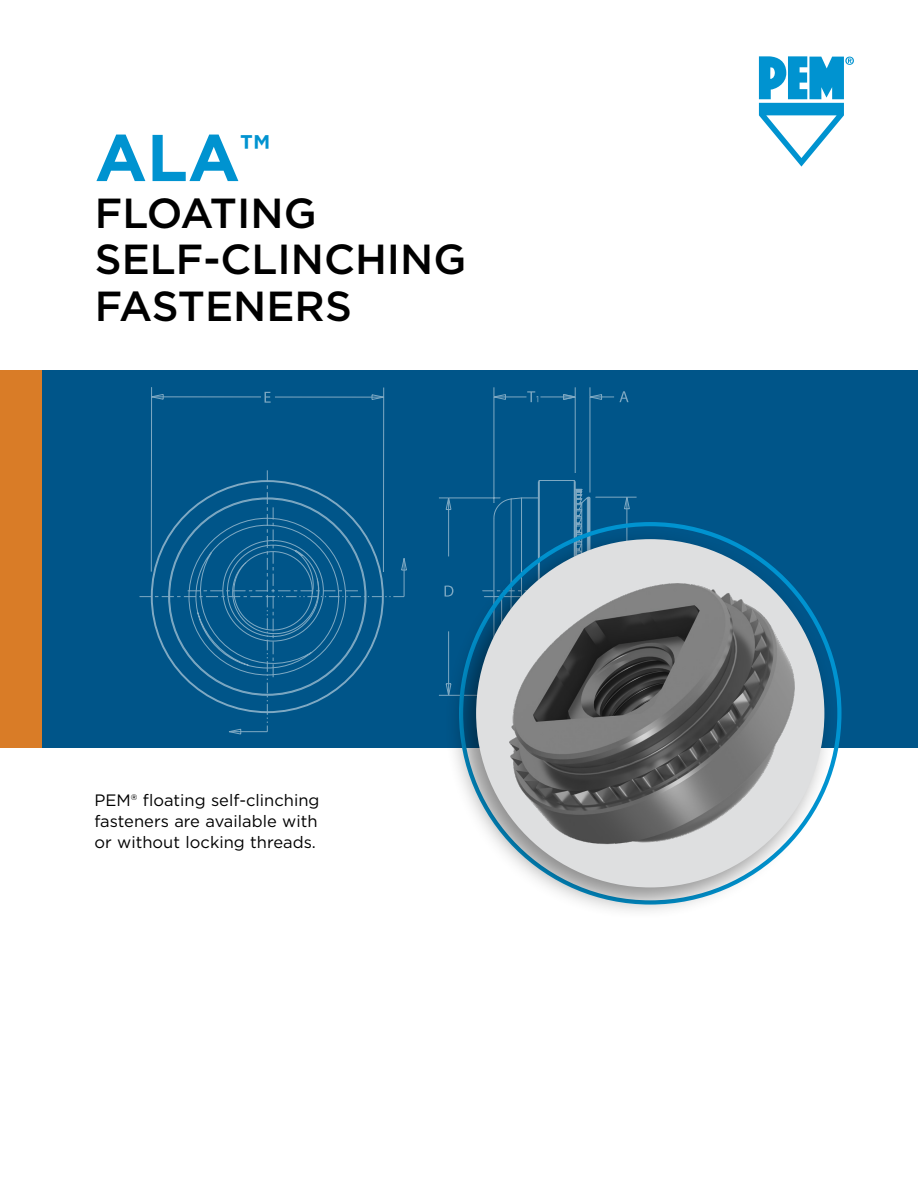
<style>
.page{position:relative;width:918px;height:1188px;background:#fff}
.page>*{position:absolute;margin:0;border:0;box-sizing:border-box;transform-origin:0 0}
.t1{font:700 66px "Gotham";color:#0093d0}
.t2{font:500 42px/46.5px "Gotham";color:#000}
.t3{font:16.5px/21px "Gotham";color:#000;text-align:justify}
</style>
<div class="page">
<div style="left:0;top:370px;width:918px;height:378px;background:#005589"></div>
<svg style="left:493px;top:387px;width:144px;height:140px"></svg>
<svg style="left:150px;top:479px;width:441px;height:228px"></svg>
<svg style="left:151px;top:391px;width:425px;height:12px"></svg>
<svg style="left:589px;top:391px;width:40px;height:11px"></svg>
<svg style="left:228px;top:489px;width:363px;height:246px"></svg>
<div style="left:0;top:370px;width:41px;height:378px;background:#d97c27"></div>
<svg style="left:759px;top:56px;width:95px;height:111px"></svg>
<div style="left:444px;top:527px;width:392px;height:393px;background:#000;opacity:.45"></div>
<div style="left:476px;top:539px;width:348px;height:348px;background:#dedfe0;border-radius:50%"></div>
<img style="left:490px;top:554px;width:323px;height:323px">
<h1 class="t1" style="left:95px;top:114px;width:177px">ALA<sup>™</sup></h1>
<h2 class="t2" style="left:95px;top:189px;width:373px">FLOATING<br>SELF-CLINCHING<br>FASTENERS</h2>
<p class="t3" style="left:94px;top:789px;width:227px">PEM® floating self-clinching fasteners are available with or without locking threads.</p>
</div>
